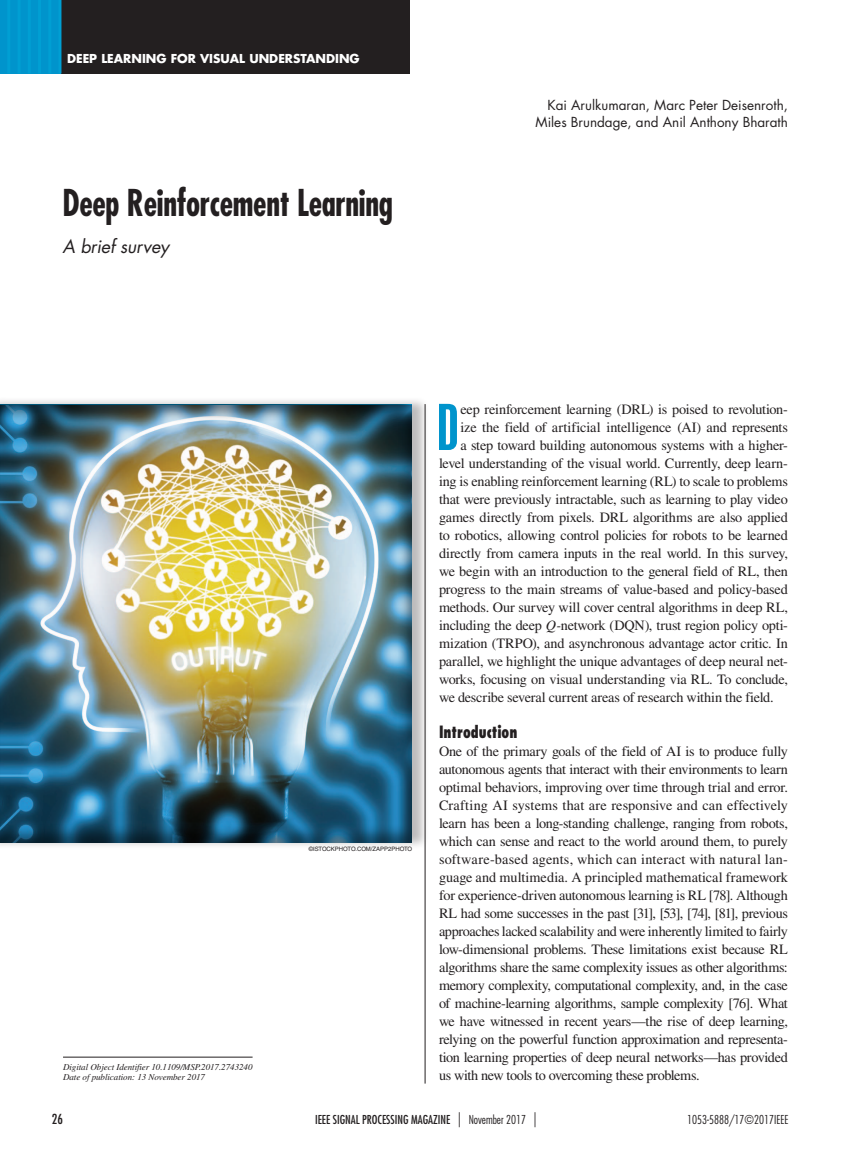
<style>
.page{position:relative;width:851px;height:1161px;background:#fff}
.page>*{position:absolute;margin:0;border:0;box-sizing:border-box;transform-origin:0 0}
.t1{font:64.8px "Helvetica LT Std Ultra Comp";color:#0094cc}
.t2{font:700 condensed 36px "Futura Std";letter-spacing:-.01em;color:#231f20;scale:.9 1}
.t3{font:italic 18px "Futura Std";letter-spacing:-.01em;color:#231f20}
.t4{font:800 condensed 16.5px "Futura Std";color:#231f20;scale:.85 1}
.t5{font:14.25px/18px "Times LT Std";letter-spacing:-.015em;color:#231f20;text-align:justify}
.t6{font:13.5px/16.5px "Futura Std";color:#231f20;text-align:right}
.t7{font:condensed 13.5px "Futura Std";color:#231f20}
.t8{font:condensed 12px "Futura Std";color:#231f20}
.t9{font:700 12px "Futura Std";color:#fff}
.t10{font:300 condensed 12px "Futura Std";color:#231f20}
.t11{font:italic 9px/10.5px "Times LT Std";letter-spacing:-.005em;color:#231f20}
.t12{font:6px "Helvetica LT Std";letter-spacing:-.005em;color:#231f20}
.s1{font-style:italic}
.s2{font-weight:300;font-size:15px}
.s3{font-weight:300}
</style>
<div class="page">
<div style="left:38px;top:0;width:371px;height:74px;background:#231f20"></div>
<div style="left:0;top:0;width:61px;height:74px;background:#0094cc"></div>
<hr style="left:18px;top:0;width:3px;height:74px;background:#009fd3">
<hr style="left:7px;top:0;width:3px;height:74px;background:#009fd3">
<hr style="left:48px;top:0;width:3px;height:74px;background:#009fd3">
<hr style="left:38px;top:0;width:3px;height:74px;background:#009fd3">
<hr style="left:28px;top:0;width:3px;height:74px;background:#009fd3">
<hr style="left:58px;top:0;width:3px;height:74px;background:#009fd3">
<hr style="left:425px;top:404px;width:1px;height:680px;background:#231f20">
<div style="left:0;top:396px;width:429px;height:454px;background:#231f20;opacity:.3"></div>
<div style="left:0;top:404px;width:414px;height:438px;background:#231f20;opacity:.5"></div>
<hr style="left:63px;top:1057px;width:189px;height:1px;background:#231f20">
<p class="t9" style="left:67px;top:51px;width:294px">DEEP LEARNING FOR VISUAL UNDERSTANDING</p>
<h2 class="t2" style="left:63px;top:180px;width:368px">Deep Reinforcement Learning</h2>
<p class="t3" style="left:63px;top:235px;width:108px">A brief survey</p>
<p class="t6" style="left:535px;top:97px;width:254px">Kai Arulkumaran, Marc Peter Deisenroth,<br>Miles Brundage, and Anil Anthony Bharath</p>
<p class="t11" style="left:63px;top:1061px;width:191px">Digital Object Identifier 10.1109/MSP.2017.2743240<br>Date of publication: 13 November 2017</p>
<p class="t12" style="left:309px;top:845px;width:105px">©ISTOCKPHOTO.COM/ZAPP2PHOTO</p>
<h1 class="t1" style="left:437px;top:390px;width:23px">D</h1>
<p class="t5" style="left:460px;top:400px;width:329px">eep reinforcement learning (DRL) is poised to revolution-</p>
<p class="t5" style="left:460px;top:418px;width:329px">ize the field of artificial intelligence (AI) and represents</p>
<p class="t5" style="left:460px;top:436px;width:329px">a step toward building autonomous systems with a higher-</p>
<p class="t5" style="left:439px;top:454px;width:350px">level understanding of the visual world. Currently, deep learn-</p>
<p class="t5" style="left:439px;top:472px;width:350px">ing is enabling reinforcement learning (RL) to scale to problems</p>
<p class="t5" style="left:439px;top:490px;width:350px">that were previously intractable, such as learning to play video</p>
<p class="t5" style="left:439px;top:508px;width:350px">games directly from pixels. DRL algorithms are also applied</p>
<p class="t5" style="left:439px;top:526px;width:350px">to robotics, allowing control policies for robots to be learned</p>
<p class="t5" style="left:439px;top:544px;width:350px">directly from camera inputs in the real world. In this survey,</p>
<p class="t5" style="left:439px;top:562px;width:350px">we begin with an introduction to the general field of RL, then</p>
<p class="t5" style="left:439px;top:580px;width:350px">progress to the main streams of value-based and policy-based</p>
<p class="t5" style="left:439px;top:598px;width:350px">methods. Our survey will cover central algorithms in deep RL,</p>
<p class="t5" style="left:439px;top:616px;width:350px">including the deep <span class="s1">Q-</span>network (DQN), trust region policy opti-</p>
<p class="t5" style="left:439px;top:634px;width:350px">mization (TRPO), and asynchronous advantage actor critic. In</p>
<p class="t5" style="left:439px;top:652px;width:350px">parallel, we highlight the unique advantages of deep neural net-</p>
<p class="t5" style="left:439px;top:670px;width:350px">works, focusing on visual understanding via RL. To conclude,</p>
<p class="t5" style="left:439px;top:688px;width:336px">we describe several current areas of research within the field.</p>
<p class="t4" style="left:439px;top:722px;width:94px">Introduction</p>
<p class="t5" style="left:439px;top:742px;width:350px">One of the primary goals of the field of AI is to produce fully autonomous agents that interact with their environments to learn optimal behaviors, improving over time through trial and error.<br>Crafting AI systems that are responsive and can effectively learn has been a long-standing challenge, ranging from robots, which can sense and react to the world around them, to purely software-based agents, which can interact with natural lan&shy;guage and multimedia. A principled mathematical framework for experience-driven autonomous learning is RL [78]. Although RL had some successes in the past [31], [53], [74], [81], previous approaches lacked scalability and were inherently limited to fairly low-dimensional problems. These limitations exist because RL algorithms share the same complexity issues as other algorithms: memory complexity, computational complexity, and, in the case of machine-learning algorithms, sample complexity [76]. What we have witnessed in recent years—the rise of deep learning, relying on the powerful function approximation and representa&shy;tion learning properties of deep neural networks—has provided us with new tools to overcoming these problems.</p>
<p class="t7" style="left:52px;top:1111px;width:13px">26</p>
<p class="t8" style="left:315px;top:1112px;width:223px">IEEE SIGNAL PROCESSI NG MAGAZINE <span class="s2">|</span> <span class="s3">November 2017</span> <span class="s2">|</span></p>
<p class="t10" style="left:687px;top:1113px;width:103px">1053-5888/17©2017IEEE</p>
</div>
